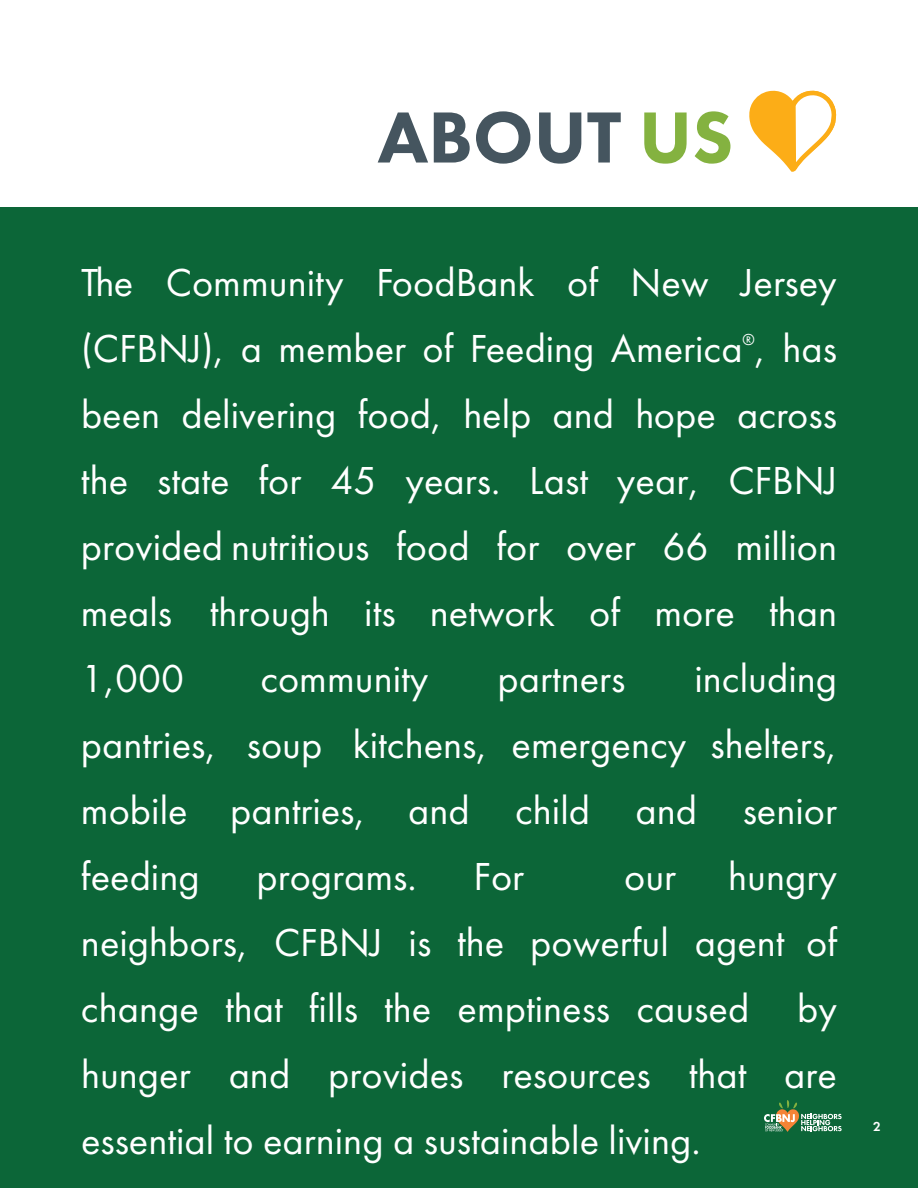
<style>
.page{position:relative;width:918px;height:1188px;background:#fff}
.page>*{position:absolute;margin:0;border:0;box-sizing:border-box;transform-origin:0 0}
.t1{font:800 75px "Futura PT";color:#45555f}
.t2{font:40.5px/66px "Futura PT";color:#fff;text-align:justify}
.t3{font:16.65px "Futura PT";color:#fff}
.t4{font:600 13.5px "Futura PT";color:#fff}
.s1{color:#84b240}
</style>
<div class="page">
<div style="left:0;top:208px;width:918px;height:980px;background:#0c6638"></div>
<svg style="left:749px;top:90px;width:88px;height:82px"></svg>
<svg style="left:764px;top:1100px;width:78px;height:32px"></svg>
<p class="t1" style="left:378px;top:91px;width:357px">ABOUT <span class="s1">US</span></p>
<p class="t2" style="left:81px;top:249px;width:757px">The Community FoodBank of New Jersey (CFBNJ), a member of Feeding America , has</p>
<p class="t3" style="left:743px;top:329px;width:14px">®</p>
<p class="t2" style="left:81px;top:381px;width:758px">been delivering food, help and hope across the state for 45 years. Last year, CFBNJ provided nutritious food for over 66 million meals through its network of more than 1,000</p>
<p class="t2" style="left:81px;top:645px;width:758px;text-indent:614px">including pantries, soup kitchens, emergency shelters, mobile pantries, and child and senior feeding</p>
<p class="t2" style="left:260px;top:645px;width:170px">community</p>
<p class="t2" style="left:497px;top:645px;width:130px">partners</p>
<p class="t2" style="left:81px;top:843px;width:758px;text-indent:647px">hungry neighbors, CFBNJ is the powerful agent of change that fills the emptiness caused by hunger and provides resources that are essential to earning a sustainable living.</p>
<p class="t2" style="left:256px;top:843px;width:162px">programs.</p>
<p class="t2" style="left:473px;top:843px;width:52px">For</p>
<p class="t2" style="left:624px;top:843px;width:54px">our</p>
<p class="t4" style="left:873px;top:1118px;width:9px">2</p>
</div>
